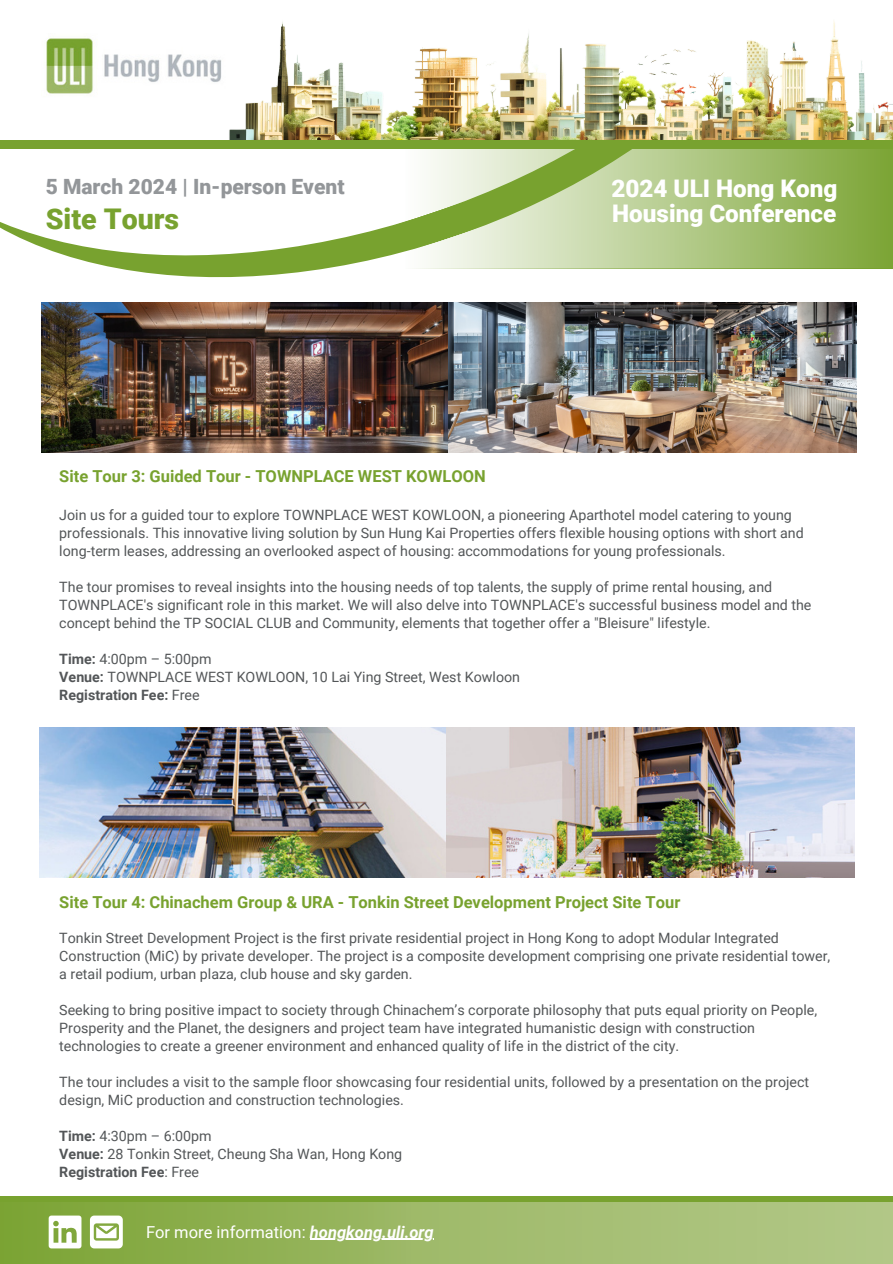
<style>
.page{position:relative;width:893px;height:1264px;background:#fff}
.page>*{position:absolute;margin:0;border:0;box-sizing:border-box;transform-origin:0 0}
.t1{font:900 28.5px "Roboto";color:#78a22f}
.t2{font:900 24.3px "Roboto";color:#fff}
.t3{font:900 21px "Roboto";color:#939699}
.t4{font:700 16.5px "Roboto";color:#78a22f}
.t5{font:16.5px "Roboto";color:#fff}
.t6{font:14.25px/18px "Roboto";color:#535658}
.t7{font:700 14.25px "Roboto";color:#535658}
.s1{font-weight:700}
.s2{font-weight:400}
.s3{font-weight:700;font-style:italic}
</style>
<div class="page">
<svg style="left:0;top:221px;width:854px;height:57px"></svg>
<svg style="left:405px;top:149px;width:487px;height:119px;background:#b0c886"></svg>
<svg style="left:405px;top:1202px;width:487px;height:61px;background:#a8c077"></svg>
<div style="left:0;top:1196px;width:405px;height:67px;background:linear-gradient(to right,#7ca536,#9bb764)"></div>
<div style="left:0;top:1196px;width:892px;height:6px;background:#78a22f"></div>
<svg style="left:49px;top:1215px;width:32px;height:33px"></svg>
<svg style="left:90px;top:1215px;width:33px;height:33px"></svg>
<img style="left:229px;top:21px;width:663px;height:119px">
<img style="left:46px;top:38px;width:176px;height:56px">
<div style="left:0;top:140px;width:892px;height:9px;background:#78a22f"></div>
<img style="left:41px;top:302px;width:815px;height:151px">
<hr style="left:310px;top:1238px;width:123px;height:1px;background:#fff">
<img style="left:39px;top:727px;width:815px;height:151px">
<p class="t3" style="left:46px;top:175px;width:300px">5 March 2024 | In-person Event</p>
<p class="t2" style="left:611px;top:174px;width:227px">2024 ULI Hong Kong</p>
<h4 class="t1" style="left:46px;top:203px;width:135px">Site Tours</h4>
<p class="t2" style="left:612px;top:200px;width:226px">Housing Conference</p>
<p class="t4" style="left:59px;top:467px;width:428px">Site Tour 3: Guided Tour - TOWNPLACE WEST KOWLOON</p>
<h2 class="t6" style="left:59px;top:505px;width:746px">Join us for a guided tour to explore TOWNPLACE WEST KOWLOON, a pioneering Aparthotel model catering to young professionals. This innovative living solution by Sun Hung Kai Properties offers flexible housing options with short and long-term leases, addressing an overlooked aspect of housing: accommodations for young professionals.</h2>
<h3 class="t6" style="left:59px;top:577px;width:753px">The tour promises to reveal insights into the housing needs of top talents, the supply of prime rental housing, and<br>TOWNPLACE's significant role in this market. We will also delve into TOWNPLACE's successful business model and the concept behind the TP SOCIAL CLUB and Community, elements that together offer a "Bleisure" lifestyle.</h3>
<h1 class="t6" style="left:59px;top:649px;width:154px"><span class="s1">Time:</span> 4:00pm – 5:00pm</h1>
<h4 class="t6" style="left:59px;top:667px;width:462px"><span class="s1">Venue:</span> TOWNPLACE WEST KOWLOON, 10 Lai Ying Street, West Kowloon</h4>
<p class="t7" style="left:59px;top:686px;width:142px">Registration Fee: <span class="s2">Free</span></p>
<p class="t4" style="left:59px;top:892px;width:622px">Site Tour 4: Chinachem Group &amp; URA - Tonkin Street Development Project Site Tour</p>
<p class="t6" style="left:59px;top:928px;width:772px">Tonkin Street Development Project is the first private residential project in Hong Kong to adopt Modular Integrated<br>Construction (MiC) by private developer. The project is a composite development comprising one private residential tower, a retail podium, urban plaza, club house and sky garden.</p>
<p class="t6" style="left:59px;top:1000px;width:759px">Seeking to bring positive impact to society through Chinachem’s corporate philosophy that puts equal priority on People,<br>Prosperity and the Planet, the designers and project team have integrated humanistic design with construction technologies to create a greener environment and enhanced quality of life in the district of the city.</p>
<p class="t6" style="left:59px;top:1072px;width:751px">The tour includes a visit to the sample floor showcasing four residential units, followed by a presentation on the project design, MiC production and construction technologies.</p>
<p class="t6" style="left:59px;top:1126px;width:154px"><span class="s1">Time:</span> 4:30pm – 6:00pm</p>
<p class="t6" style="left:59px;top:1144px;width:344px"><span class="s1">Venue:</span> 28 Tonkin Street, Cheung Sha Wan, Hong Kong</p>
<p class="t7" style="left:59px;top:1163px;width:141px">Registration Fee<span class="s2">: Free</span></p>
<p class="t5" style="left:146px;top:1222px;width:289px">For more information: <span class="s3">hongkong.uli.org</span></p>
</div>
